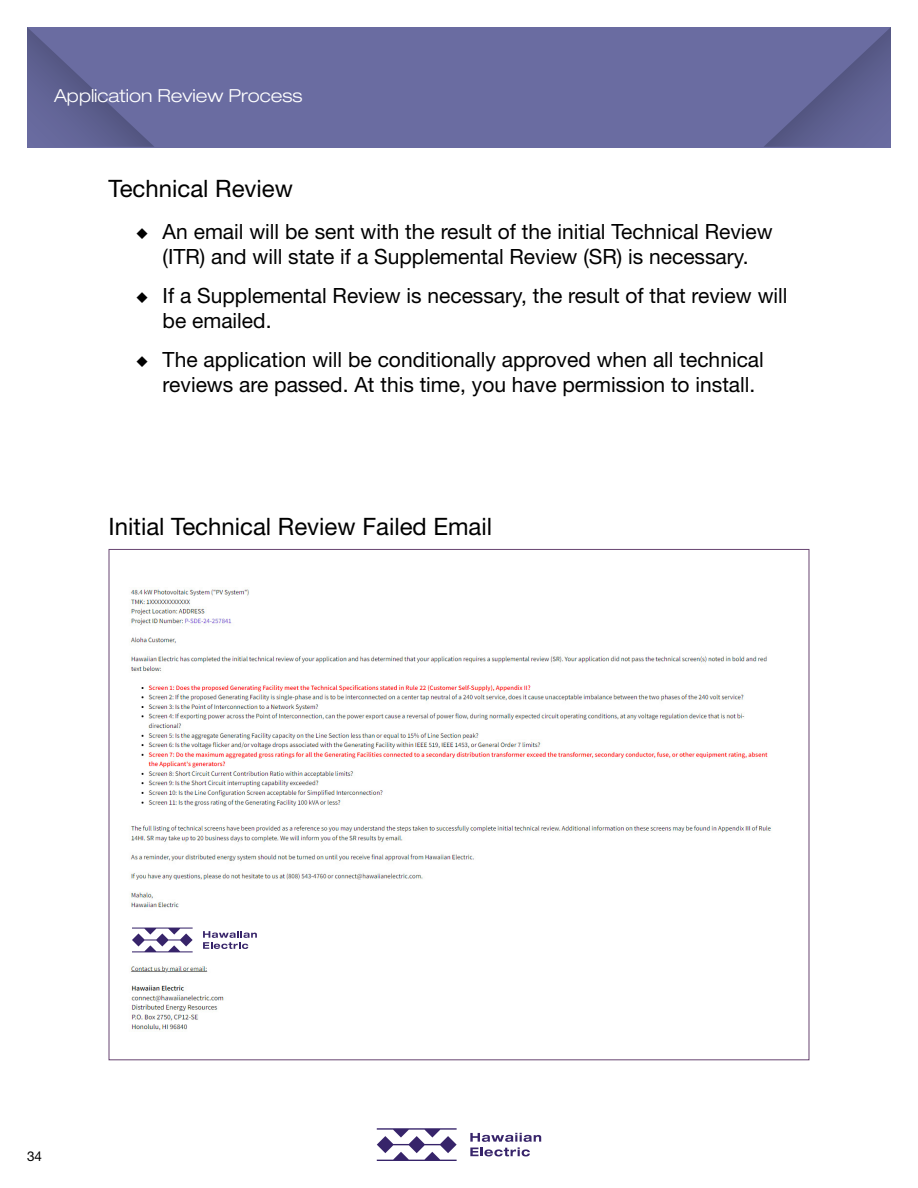
<style>
.page{position:relative;width:918px;height:1188px;background:#fff}
.page>*{position:absolute;margin:0;border:0;box-sizing:border-box;transform-origin:0 0}
.t1{font:24px "Helvetica Neue LT Std";color:#000}
.t2{font:21px/25.2px "Helvetica Neue LT Std";color:#000}
.t3{font:300 expanded 18px "Helvetica Neue LT Std";color:#fff}
.t4{font:13.5px "Helvetica Neue LT Std";color:#000}
</style>
<div class="page">
<svg style="left:377px;top:1128px;width:80px;height:33px"></svg>
<svg style="left:470px;top:1133px;width:71px;height:23px"></svg>
<div style="left:27px;top:27px;width:864px;height:121px;background:#6a6ca1"></div>
<svg style="left:764px;top:27px;width:127px;height:120px"></svg>
<svg style="left:27px;top:27px;width:127px;height:120px"></svg>
<div style="left:109px;top:549px;width:700px;height:511px;background:#fff;border:1px solid #684571"></div>
<img style="left:130px;top:589px;width:641px;height:442px">
<div style="left:128px;top:922px;width:187px;height:37px;background:#fff"></div>
<svg style="left:132px;top:928px;width:61px;height:24px"></svg>
<svg style="left:203px;top:931px;width:54px;height:18px"></svg>
<p class="t3" style="left:54px;top:85px;width:250px">Application Review Process</p>
<h4 class="t1" style="left:109px;top:175px;width:186px">Technical Review</h4>
<p class="t2" style="left:136px;top:219px;width:639px;text-align:center">○ An email will be sent with the result of the initial Technical Review (ITR) and will state if a Supplemental Review (SR) is necessary.</p>
<p class="t2" style="left:163px;top:283px;width:626px;text-indent:-27px">○ If a Supplemental Review is necessary, the result of that review will be emailed.</p>
<p class="t2" style="left:163px;top:347px;width:603px;text-indent:-27px">○ The application will be conditionally approved when all technical reviews are passed. At this time, you have permission to install.</p>
<h4 class="t1" style="left:109px;top:512px;width:385px">Initial Technical Review Failed Email</h4>
<p class="t4" style="left:27px;top:1148px;width:17px">34</p>
</div>
